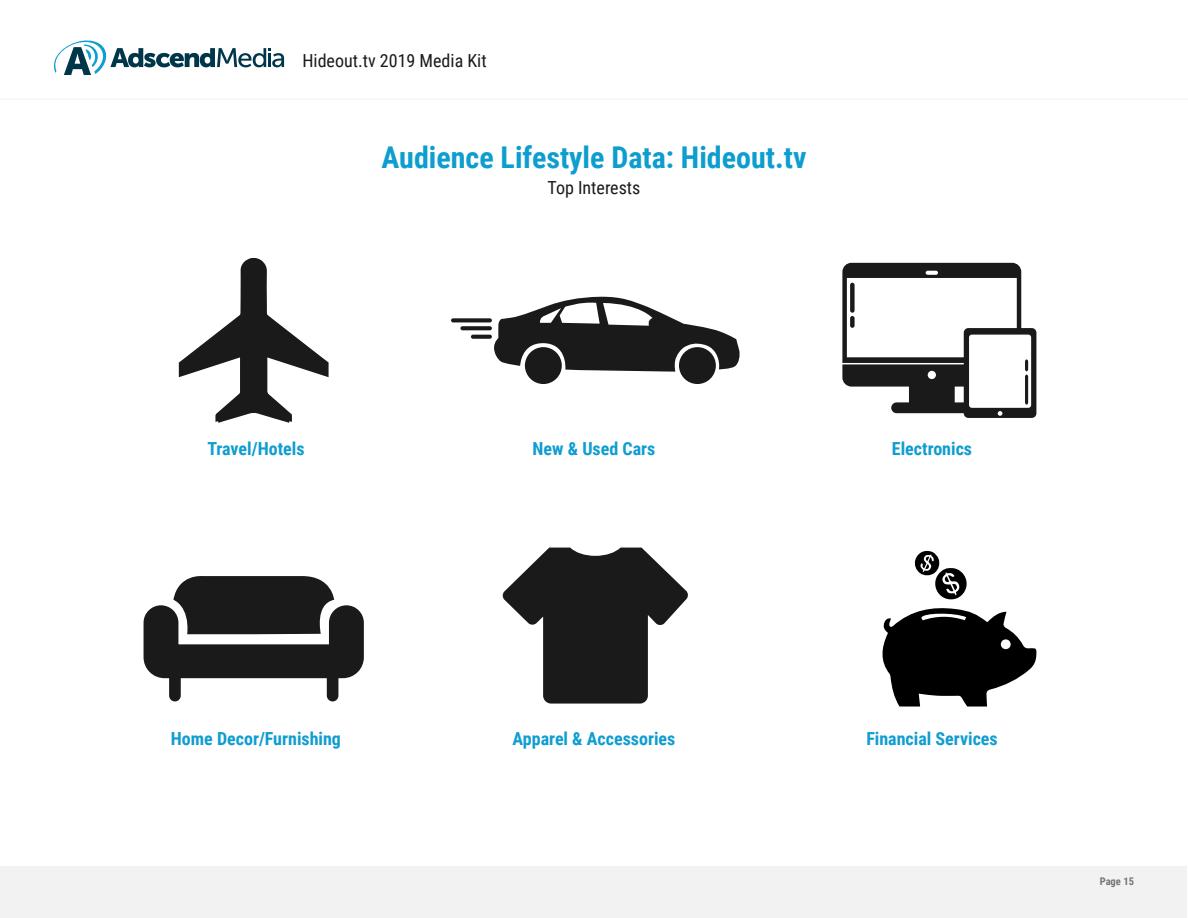
<style>
.page{position:relative;width:1188px;height:918px;background:#fff}
.page>*{position:absolute;margin:0;border:0;box-sizing:border-box;transform-origin:0 0}
.t1{font:700 30px "Roboto Condensed";color:#0d9ecf}
.t2{font:700 18px "Roboto Condensed";color:#109dd0}
.t3{font:18px "Roboto Condensed";color:#1a1a1a}
.t4{font:700 10.5px "Roboto Condensed";color:#757575}
</style>
<div class="page">
<svg style="left:54px;top:40px;width:230px;height:35px"></svg>
<hr style="left:0;top:98px;width:1188px;height:2px;background:#f2f2f2">
<div style="left:1px;top:866px;width:1186px;height:51px;background:#f2f2f2"></div>
<svg style="left:179px;top:258px;width:150px;height:165px"></svg>
<div style="left:525px;top:347px;width:37px;height:37px;background:#1a1a1a;border-radius:50%"></div>
<div style="left:679px;top:347px;width:37px;height:37px;background:#1a1a1a;border-radius:50%"></div>
<svg style="left:494px;top:296px;width:246px;height:76px"></svg>
<svg style="left:451px;top:318px;width:41px;height:4px"></svg>
<svg style="left:460px;top:326px;width:32px;height:4px"></svg>
<svg style="left:471px;top:335px;width:21px;height:4px"></svg>
<svg style="left:842px;top:263px;width:194px;height:155px"></svg>
<svg style="left:144px;top:576px;width:220px;height:125px"></svg>
<svg style="left:502px;top:548px;width:186px;height:156px"></svg>
<svg style="left:882px;top:550px;width:155px;height:157px"></svg>
<p class="t3" style="left:302px;top:48px;width:186px">Hideout.tv 2019 Media Kit</p>
<h1 class="t1" style="left:381px;top:136px;width:427px">Audience Lifestyle Data: Hideout.tv</h1>
<p class="t3" style="left:548px;top:175px;width:94px">Top Interests</p>
<p class="t2" style="left:207px;top:436px;width:99px">Travel/Hotels</p>
<p class="t2" style="left:533px;top:436px;width:124px">New &amp; Used Cars</p>
<p class="t2" style="left:892px;top:436px;width:82px">Electronics</p>
<p class="t2" style="left:171px;top:726px;width:172px">Home Decor/Furnishing</p>
<p class="t2" style="left:513px;top:726px;width:164px">Apparel &amp; Accessories</p>
<p class="t2" style="left:866px;top:726px;width:133px">Financial Services</p>
<p class="t4" style="left:1100px;top:874px;width:36px">Page 15</p>
</div>
